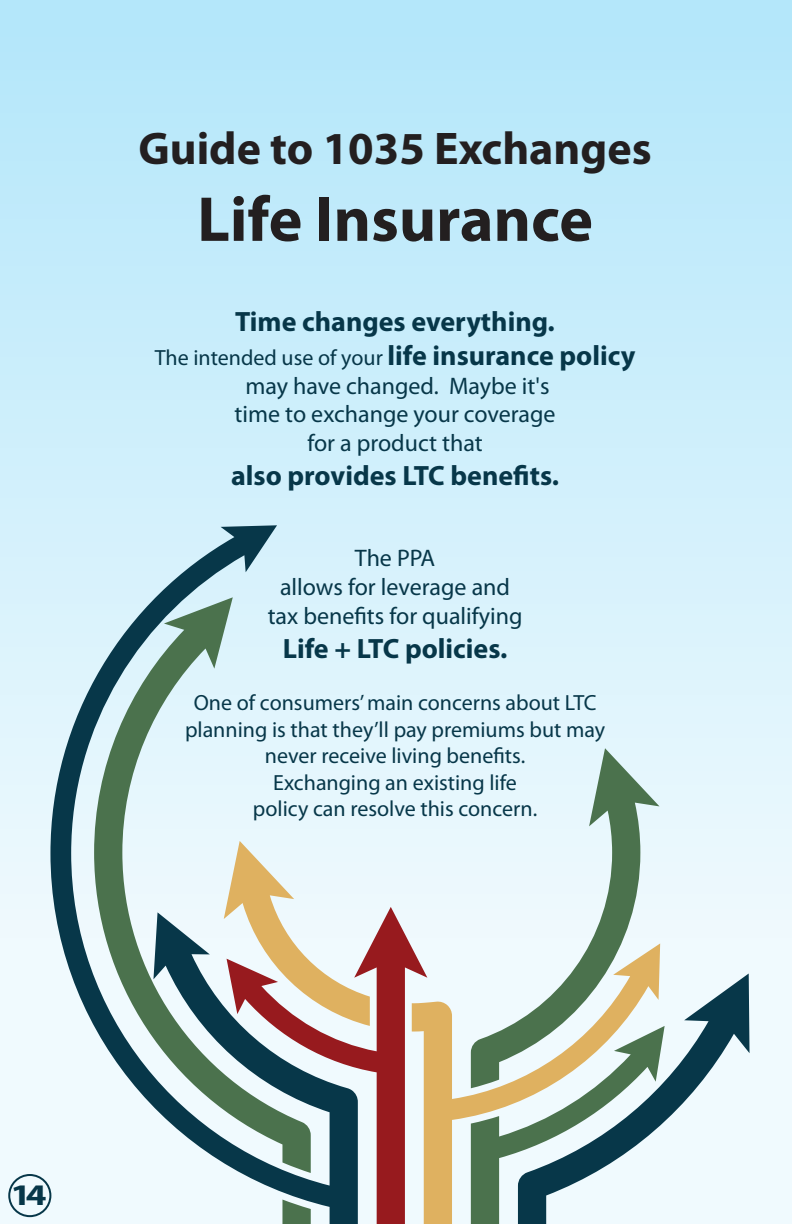
<style>
.page{position:relative;width:792px;height:1224px;background:#fff}
.page>*{position:absolute;margin:0;border:0;box-sizing:border-box;transform-origin:0 0}
.t1{font:700 64px "Myriad Pro";color:#231f20}
.t2{font:700 46px "Myriad Pro";color:#231f20}
.t3{font:700 30px "Myriad Pro";color:#073749;scale:1.25 1}
.t4{font:700 28px "Myriad Pro";color:#073749}
.t5{font:24px/28.8px "Myriad Pro";color:#073749;text-align:center}
.t6{font:22px/26.4px "Myriad Pro";color:#073749;text-align:center}
.s1{font-weight:700;font-size:28px}
</style>
<div class="page">
<div style="left:0;top:0;width:792px;height:1224px;background:linear-gradient(to bottom,#b6e7fa,#fafdfe)"></div>
<svg style="left:665px;top:974px;width:85px;height:250px;fill:#f0fafe"></svg>
<svg style="left:471px;top:748px;width:194px;height:476px;fill:#e6f7fd"></svg>
<svg style="left:358px;top:841px;width:302px;height:383px;fill:#ecf8fd"></svg>
<svg style="left:358px;top:907px;width:69px;height:317px"></svg>
<svg style="left:50px;top:525px;width:308px;height:699px"></svg>
<div style="left:8px;top:1174px;width:43px;height:43px;border:2px solid #073749;border-radius:50%"></div>
<h2 class="t2" style="left:139px;top:123px;width:515px">Guide to 1035 Exchanges</h2>
<h1 class="t1" style="left:197px;top:183px;width:397px">Life Insurance</h1>
<p class="t4" style="left:235px;top:306px;width:321px">Time changes everything.</p>
<p class="t6" style="left:155px;top:345px;width:482px">The intended use of your <span class="s1">life insurance policy</span></p>
<p class="t5" style="left:235px;top:372px;width:323px">may have changed. Maybe it's time to exchange your coverage for a product that</p>
<p class="t4" style="left:231px;top:460px;width:330px">also provides LTC benefits.</p>
<p class="t5" style="left:268px;top:544px;width:256px">The PPA<br>allows for leverage and tax benefits for qualifying</p>
<p class="t4" style="left:283px;top:633px;width:226px">Life + LTC policies.</p>
<p class="t6" style="left:185px;top:690px;width:422px">One of consumers’ main concerns about LTC planning is that they’ll pay premiums but may never receive living benefits.<br>Exchanging an existing life<br>policy can resolve this concern.</p>
<h3 class="t3" style="left:11px;top:1178px;width:30px">14</h3>
</div>
